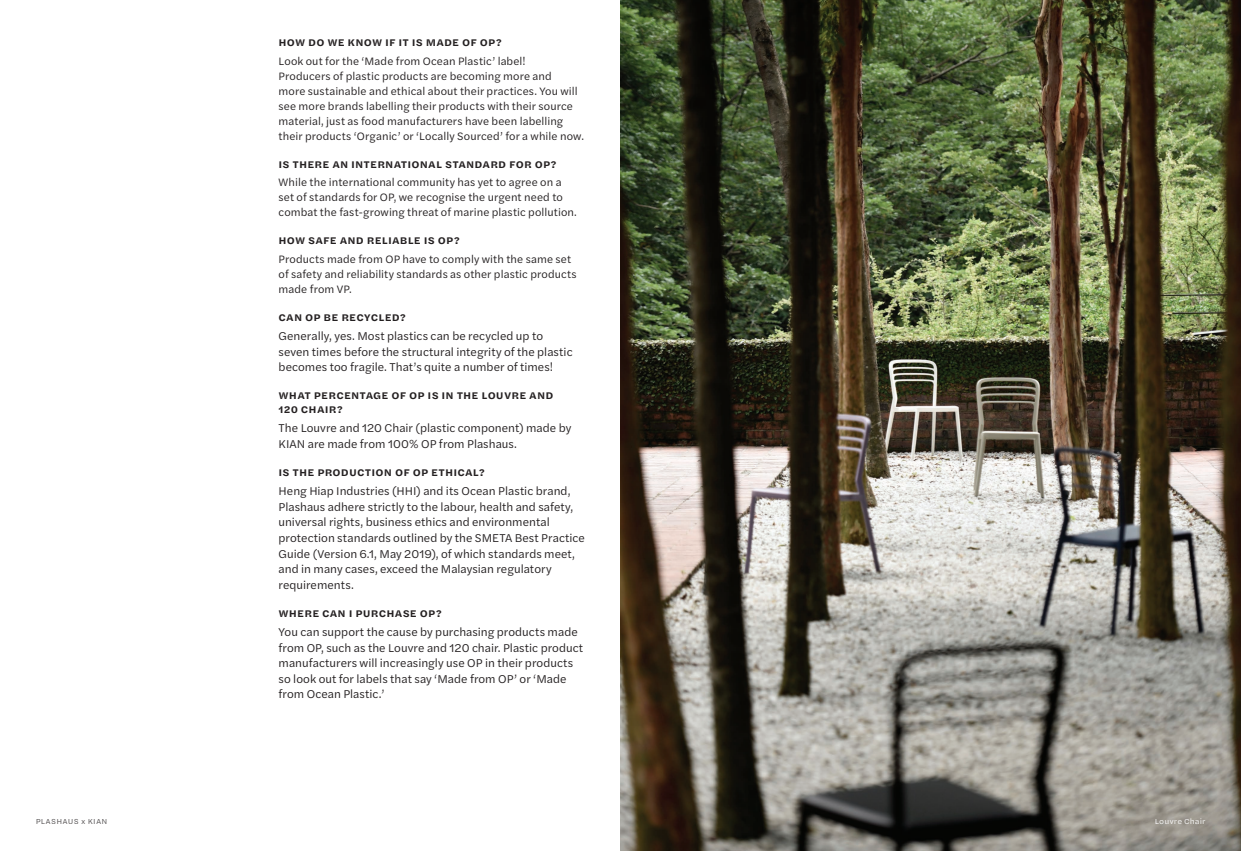
<style>
.page{position:relative;width:1241px;height:851px;background:#fff}
.page>*{position:absolute;margin:0;border:0;box-sizing:border-box;transform-origin:0 0}
.t1{font:11.88px/15.6px "Halyard Text";color:#231f20}
.t2{font:11.25px/15px "Halyard Text";letter-spacing:.01em;color:#231f20}
.t3{font:600 10px/13.8px "Halyard Micro";letter-spacing:.015em;color:#231f20}
.t4{font:7.5px "Halyard Micro";letter-spacing:.025em;color:#231f20}
.t5{font:7.5px "Halyard Micro";color:#fff}
</style>
<div class="page">
<img style="left:620px;top:0;width:620px;height:850px">
<p class="t4" style="left:35px;top:815px;width:74px">PLASHAUS x KIAN</p>
<p class="t3" style="left:278px;top:35px;width:225px">HOW DO WE KNOW IF IT IS MADE OF OP?</p>
<p class="t2" style="left:278px;top:53px;width:307px">Look out for the ‘Made from Ocean Plastic’ label!<br>Producers of plastic products are becoming more and<br>more sustainable and ethical about their practices. You will see more brands labelling their products with their source material, just as food manufacturers have been labelling their products ‘Organic’ or ‘Locally Sourced’ for a while now.</p>
<p class="t3" style="left:278px;top:157px;width:280px">IS THERE AN INTERNATIONAL STANDARD FOR OP?</p>
<p class="t2" style="left:278px;top:174px;width:300px">While the international community has yet to agree on a set of standards for OP, we recognise the urgent need to combat the fast-growing threat of marine plastic pollution.</p>
<p class="t3" style="left:278px;top:233px;width:183px">HOW SAFE AND RELIABLE IS OP?</p>
<p class="t2" style="left:278px;top:251px;width:299px">Products made from OP have to comply with the same set of safety and reliability standards as other plastic products made from VP.</p>
<p class="t3" style="left:278px;top:310px;width:129px">CAN OP BE RECYCLED?</p>
<p class="t1" style="left:278px;top:327px;width:295px">Generally, yes. Most plastics can be recycled up to seven times before the structural integrity of the plastic becomes too fragile. That’s quite a number of times!</p>
<p class="t3" style="left:278px;top:388px;width:276px">WHAT PERCENTAGE OF OP IS IN THE LOUVRE AND<br>120 CHAIR?</p>
<p class="t1" style="left:278px;top:419px;width:294px">The Louvre and 120 Chair (plastic component) made by<br>KIAN are made from 100% OP from Plashaus.</p>
<p class="t3" style="left:278px;top:465px;width:208px">IS THE PRODUCTION OF OP ETHICAL?</p>
<p class="t1" style="left:278px;top:482px;width:308px">Heng Hiap Industries (HHI) and its Ocean Plastic brand, Plashaus adhere strictly to the labour, health and safety, universal rights, business ethics and environmental protection standards outlined by the SMETA Best Practice Guide (Version 6.1, May 2019), of which standards meet, and in many cases, exceed the Malaysian regulatory requirements.</p>
<p class="t3" style="left:278px;top:605px;width:165px">WHERE CAN I PURCHASE OP?</p>
<p class="t1" style="left:278px;top:623px;width:306px">You can support the cause by purchasing products made from OP, such as the Louvre and 120 chair. Plastic product manufacturers will increasingly use OP in their products so look out for labels that say ‘Made from OP’ or ‘Made from Ocean Plastic.’</p>
<p class="t5" style="left:1154px;top:815px;width:52px">Louvre Chair</p>
</div>
